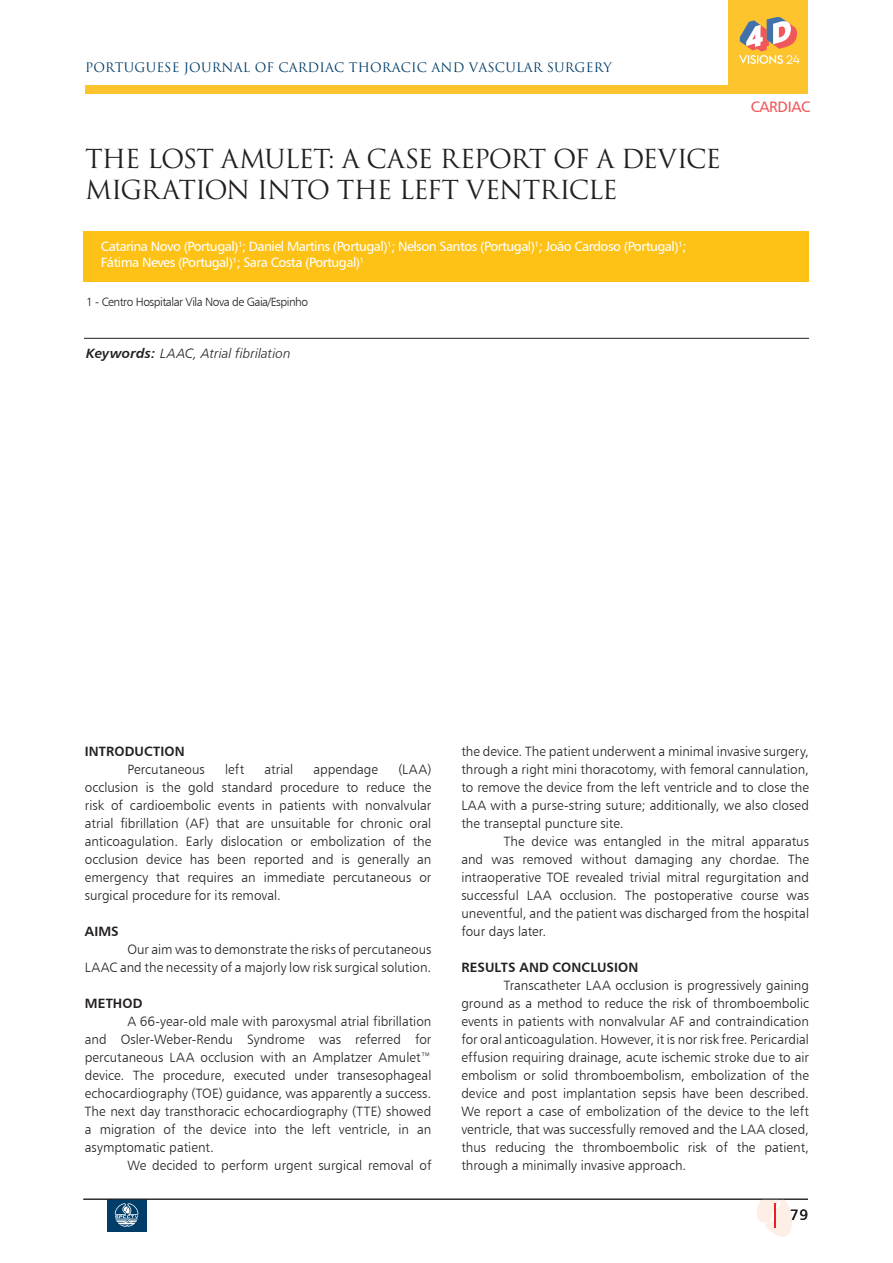
<style>
.page{position:relative;width:893px;height:1263px;background:#fff}
.page>*{position:absolute;margin:0;border:0;box-sizing:border-box;transform-origin:0 0}
.t1{font:25.5px/31.5px "Trajan Pro 3";letter-spacing:-.045em;color:#231f20}
.t2{font:15.15px "Humanist 777 BT Roman B";letter-spacing:-.02em;color:#f05759}
.t3{font:15px "Humanist 777 BT Roman B";color:#231f20}
.t4{font:13.5px/18px "Humanist 777 BT Light B";color:#231f20;text-align:justify}
.t5{font:13.5px/16.2px "Humanist 777 BT Roman B";letter-spacing:-.04em;color:#fff}
.t6{font:13.5px "Humanist 777 BT Bold B";letter-spacing:.01em;color:#231f20}
.t7{font:13.5px "Humanist 777 BT Light Italic B";letter-spacing:.005em;color:#231f20}
.t8{font:12.75px "Trajan Pro 3";letter-spacing:.01em;color:#003d68}
.t9{font:12px "Humanist 777 BT Light B";letter-spacing:-.04em;color:#231f20}
.s1{font-family:"Humanist 777 BT Bold Italic B"}
</style>
<div class="page">
<div style="left:85px;top:85px;width:723px;height:8px;background:#fec42e"></div>
<div style="left:729px;top:0;width:79px;height:93px;background:#fec42e"></div>
<svg style="left:739px;top:17px;width:60px;height:47px"></svg>
<div style="left:107px;top:1199px;width:40px;height:33px;background:#003d68"></div>
<svg style="left:115px;top:1203px;width:23px;height:24px"></svg>
<svg style="left:757px;top:1200px;width:35px;height:37px"></svg>
<hr style="left:83px;top:1199px;width:725px;height:1px;background:#231f20">
<div style="left:84px;top:232px;width:725px;height:50px;background:#fdc215"></div>
<hr style="left:84px;top:338px;width:725px;height:1px;background:#231f20">
<p class="t8" style="left:85px;top:59px;width:528px">PORTUGUESE JOURNAL OF CARDIAC THORACIC AND VASCULAR SURGERY</p>
<h1 class="t1" style="left:85px;top:144px;width:637px">THE LOST AMULET: A CASE REPORT OF A DEVICE<br>MIGRATION INTO THE LEFT VENTRICLE</h1>
<p class="t5" style="left:101px;top:238px;width:587px">Catarina Novo (Portugal)<sup>1</sup>; Daniel Martins (Portugal)<sup>1</sup>; Nelson Santos (Portugal)<sup>1</sup>; João Cardoso (Portugal)<sup>1</sup>;<br>Fátima Neves (Portugal)<sup>1</sup>; Sara Costa (Portugal)<sup>1</sup></p>
<p class="t9" style="left:86px;top:294px;width:224px">1 - Centro Hospitalar Vila Nova de Gaia/Espinho</p>
<p class="t7" style="left:86px;top:345px;width:206px"><span class="s1">Keywords:</span> LAAC, Atrial fibrilation</p>
<p class="t2" style="left:751px;top:97px;width:61px">CARDIAC</p>
<p class="t6" style="left:85px;top:743px;width:101px">INTRODUCTION</p>
<p class="t4" style="left:127px;top:760px;width:79px">Percutaneous</p>
<p class="t4" style="left:225px;top:760px;width:21px">left</p>
<p class="t4" style="left:265px;top:760px;width:30px">atrial</p>
<p class="t4" style="left:313px;top:760px;width:66px">appendage</p>
<p class="t4" style="left:85px;top:760px;width:348px;text-indent:314px">(LAA) occlusion is the gold standard procedure to reduce the risk of cardioembolic events in patients with nonvalvular atrial fibrillation (AF) that are unsuitable for chronic oral anticoagulation. Early dislocation or embolization of the occlusion device has been reported and is generally an emergency that requires an immediate percutaneous or surgical procedure for its removal.</p>
<p class="t6" style="left:85px;top:923px;width:35px">AIMS</p>
<p class="t4" style="left:85px;top:940px;width:348px;text-align:right">Our aim was to demonstrate the risks of percutaneous<br>LAAC and the necessity of a majorly low risk surgical solution.</p>
<p class="t6" style="left:85px;top:995px;width:59px">METHOD</p>
<p class="t4" style="left:85px;top:1012px;width:348px;text-indent:43px">A 66-year-old male with paroxysmal atrial fibrillation and Osler-Weber-Rendu Syndrome was referred for percutaneous LAA occlusion with an Amplatzer Amulet™ device. The procedure, executed under transesophageal echocardiography (TOE) guidance, was apparently a success.<br>The next day transthoracic echocardiography (TTE) showed a migration of the device into the left ventricle, in an asymptomatic patient.</p>
<p class="t4" style="left:127px;top:1156px;width:306px">We decided to perform urgent surgical removal of</p>
<p class="t4" style="left:461px;top:742px;width:349px">the device. The patient underwent a minimal invasive surgery, through a right mini thoracotomy, with femoral cannulation, to remove the device from the left ventricle and to close the LAA with a purse-string suture; additionally, we also closed the transeptal puncture site.</p>
<p class="t4" style="left:461px;top:832px;width:349px;text-indent:43px">The device was entangled in the mitral apparatus and was removed without damaging any chordae. The intraoperative TOE revealed trivial mitral regurgitation and successful LAA occlusion. The postoperative course was uneventful, and the patient was discharged from the hospital four days later.</p>
<p class="t6" style="left:461px;top:959px;width:179px">RESULTS AND CONCLUSION</p>
<p class="t4" style="left:461px;top:976px;width:349px;text-indent:43px">Transcatheter LAA occlusion is progressively gaining ground as a method to reduce the risk of thromboembolic events in patients with nonvalvular AF and contraindication for oral anticoagulation. However, it is nor risk free. Pericardial effusion requiring drainage, acute ischemic stroke due to air embolism or solid thromboembolism, embolization of the device and post implantation sepsis have been described.<br>We report a case of embolization of the device to the left ventricle, that was successfully removed and the LAA closed, thus reducing the thromboembolic risk of the patient, through a minimally invasive approach.</p>
<p class="t3" style="left:790px;top:1205px;width:19px">79</p>
</div>
